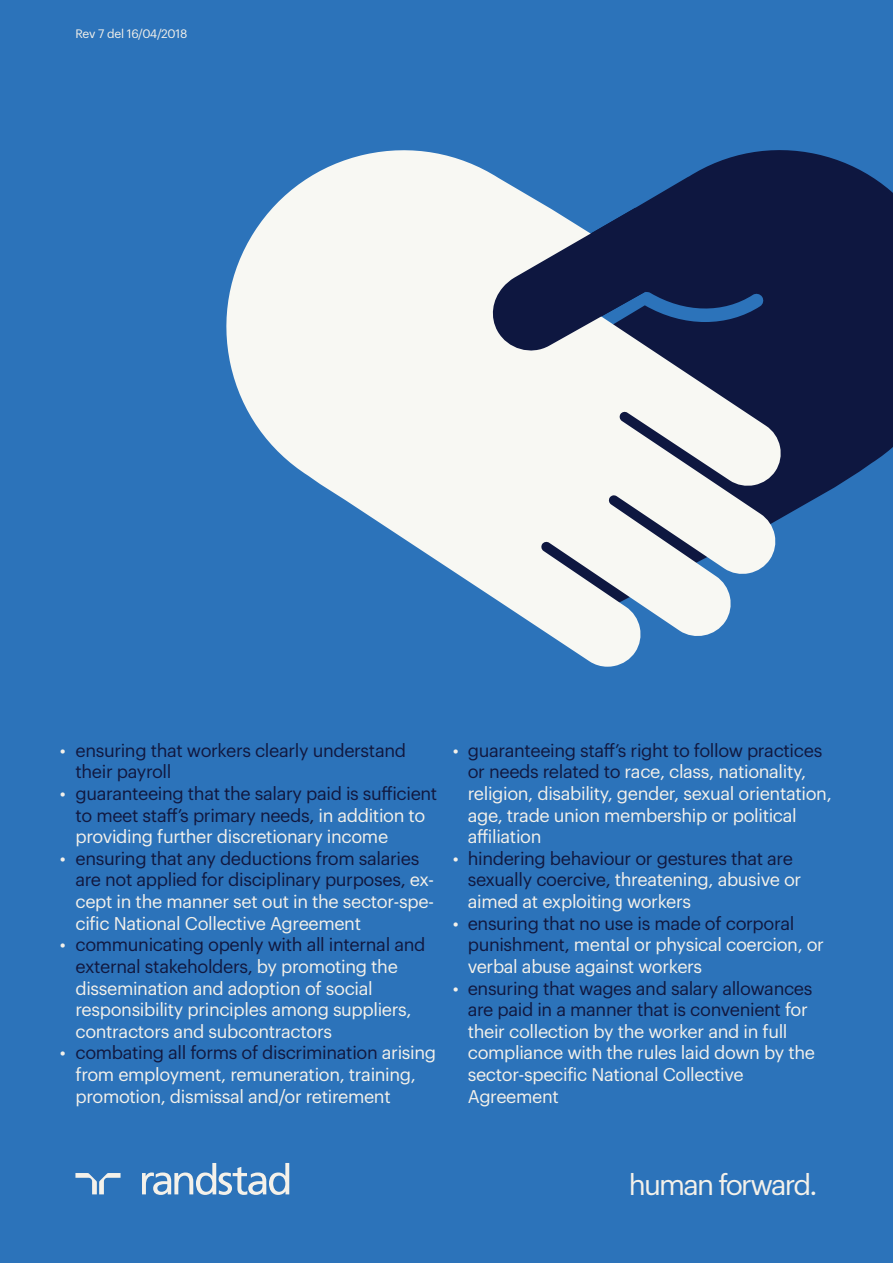
<style>
.page{position:relative;width:893px;height:1263px;background:#2c73ba}
.page>*{position:absolute;margin:0;border:0;box-sizing:border-box;transform-origin:0 0}
.t1{font:28.5px "Graphik LCG";letter-spacing:-.06em;color:#f4f1ea}
.t2{font:18px/21.6px "Graphik LCG";letter-spacing:-.02em;color:#f4f1ea}
.t3{font:18px/21.6px "Graphik LCG";letter-spacing:-.02em;color:#11183f}
.t4{font:12px "Graphik LCG";letter-spacing:-.02em;color:#f4f1ea}
.s1{color:#f4f1ea}
.s2{color:#11183f}
</style>
<div class="page">
<svg style="left:782px;top:150px;width:111px;height:368px;background:#11224f"></svg>
<svg style="left:226px;top:150px;width:556px;height:517px;fill:#f8f8f3"></svg>
<svg style="left:490px;top:208px;width:155px;height:148px;background:#67718b"></svg>
<svg style="left:75px;top:1163px;width:214px;height:32px"></svg>
<p class="t4" style="left:75px;top:24px;width:113px">Rev 7 del 16/04/2018</p>
<p class="t2" style="left:60px;top:738px;width:7px">•</p>
<p class="t2" style="left:60px;top:781px;width:7px">•</p>
<p class="t2" style="left:60px;top:846px;width:7px">•</p>
<p class="t2" style="left:60px;top:932px;width:7px">•</p>
<p class="t2" style="left:60px;top:1040px;width:7px">•</p>
<p class="t3" style="left:75px;top:738px;width:363px">ensuring that workers clearly understand their payroll<br>guaranteeing that the salary paid is sufficient to meet staff’s primary needs, <span class="s1">in addition to providing further discretionary income</span></p>
<p class="t3" style="left:75px;top:846px;width:360px">ensuring that any deductions from salaries are not applied for disciplinary purposes, <span class="s1">ex&shy;cept in the manner set out in the sector-spe&shy;cific National Collective Agreement</span></p>
<p class="t2" style="left:75px;top:932px;width:362px"><span class="s2">communicating openly with all internal and external stakeholders,</span> by promoting the dissemination and adoption of social responsibility principles among suppliers, contractors and subcontractors<br><span class="s2">combating all forms of discrimination</span> arising from employment, remuneration, training, promotion, dismissal and/or retirement</p>
<p class="t2" style="left:453px;top:738px;width:7px">•</p>
<p class="t2" style="left:453px;top:846px;width:7px">•</p>
<p class="t2" style="left:453px;top:911px;width:7px">•</p>
<p class="t2" style="left:453px;top:976px;width:7px">•</p>
<p class="t2" style="left:468px;top:738px;width:365px"><span class="s2">guaranteeing staff’s right to follow practices or needs related to</span> race, class, nationality, religion, disability, gender, sexual orientation, age, trade union membership or political affiliation</p>
<p class="t3" style="left:468px;top:846px;width:335px">hindering behaviour or gestures that are sexually coercive, <span class="s1">threatening, abusive or aimed at exploiting workers</span></p>
<p class="t2" style="left:468px;top:911px;width:358px"><span class="s2">ensuring that no use is made of corporal punishment,</span> mental or physical coercion, or verbal abuse against workers</p>
<p class="t2" style="left:468px;top:976px;width:349px"><span class="s2">ensuring that wages and salary allowances are paid in a manner that is convenient</span> for their collection by the worker and in full compliance with the rules laid down by the sector-specific National Collective Agreement</p>
<h1 class="t1" style="left:629px;top:1163px;width:190px">human forward.</h1>
</div>
